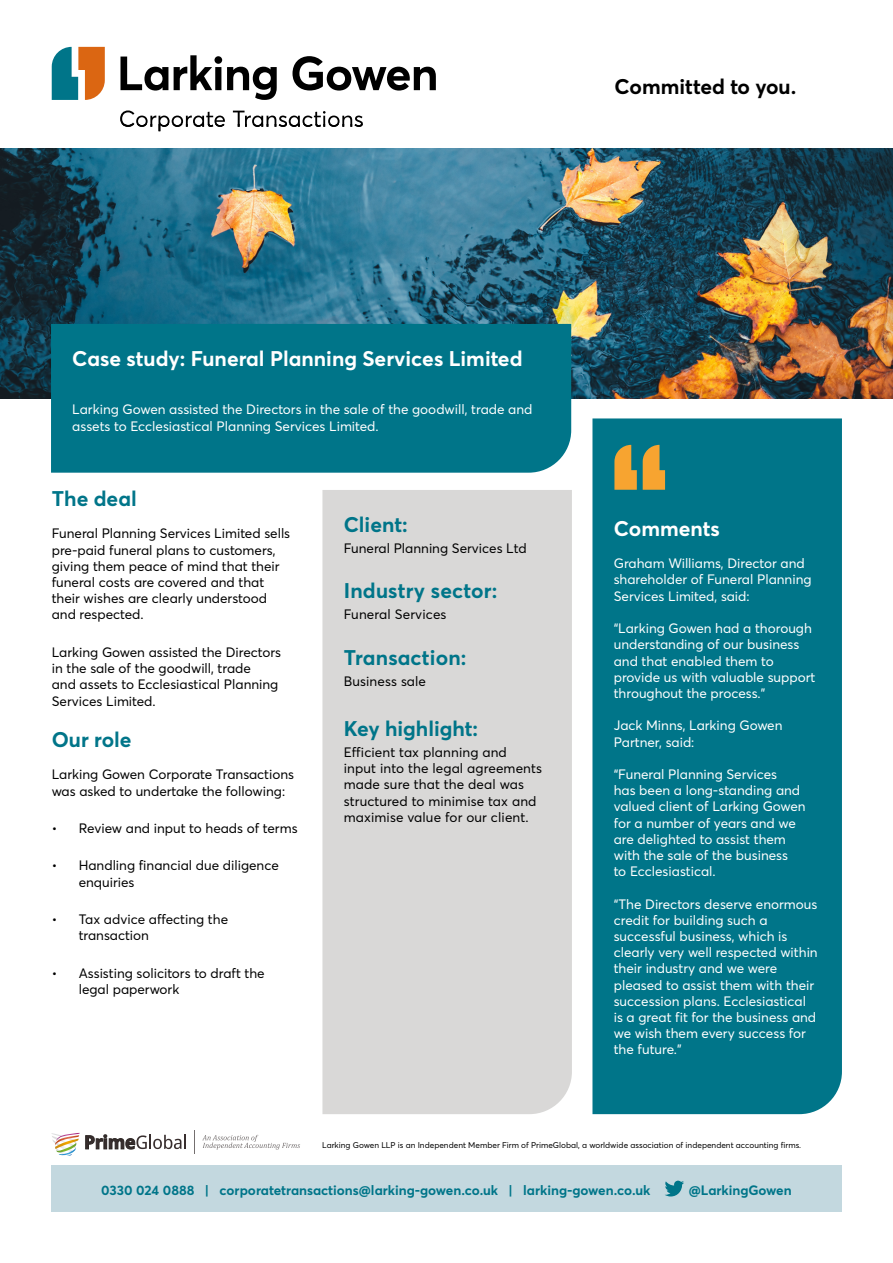
<style>
.page{position:relative;width:893px;height:1263px;background:#fff}
.page>*{position:absolute;margin:0;border:0;box-sizing:border-box;transform-origin:0 0}
.t1{font:700 21px "Averta";color:#007589}
.t2{font:700 21px "Averta";color:#fff}
.t3{font:700 21px "Averta";color:#000}
.t4{font:13.5px/16.2px "Averta";color:#fff}
.t5{font:13.5px/16.2px "Averta";color:#000}
.t6{font:700 13.5px "Averta";color:#007589}
.t7{font:8.25px "Averta";color:#000}
</style>
<div class="page">
<img style="left:0;top:149px;width:893px;height:249px">
<div style="left:51px;top:324px;width:520px;height:149px;background:#007589"></div>
<div style="left:322px;top:490px;width:250px;height:624px;background:#d9d8d7"></div>
<svg style="left:120px;top:57px;width:48px;height:34px"></svg>
<svg style="left:174px;top:55px;width:103px;height:45px"></svg>
<svg style="left:292px;top:56px;width:144px;height:35px"></svg>
<svg style="left:52px;top:47px;width:53px;height:53px"></svg>
<svg style="left:120px;top:110px;width:105px;height:21px"></svg>
<svg style="left:233px;top:111px;width:130px;height:16px"></svg>
<div style="left:51px;top:1165px;width:791px;height:47px;background:#c3d8df"></div>
<svg style="left:665px;top:1181px;width:19px;height:15px"></svg>
<div style="left:592px;top:418px;width:250px;height:696px;background:#007589"></div>
<svg style="left:614px;top:445px;width:23px;height:45px"></svg>
<svg style="left:643px;top:445px;width:22px;height:45px"></svg>
<svg style="left:51px;top:1133px;width:29px;height:23px"></svg>
<svg style="left:86px;top:1135px;width:100px;height:14px"></svg>
<svg style="left:202px;top:1135px;width:98px;height:15px"></svg>
<svg style="left:194px;top:1130px;width:1px;height:24px"></svg>
<h1 class="t3" style="left:614px;top:72px;width:183px">Committed to you.</h1>
<h1 class="t2" style="left:72px;top:343px;width:452px">Case study: Funeral Planning Services Limited</h1>
<p class="t4" style="left:72px;top:401px;width:462px">Larking Gowen assisted the Directors in the sale of the goodwill, trade and assets to Ecclesiastical Planning Services Limited.</p>
<h1 class="t1" style="left:52px;top:484px;width:87px">The deal</h1>
<p class="t5" style="left:52px;top:525px;width:240px">Funeral Planning Services Limited sells pre-paid funeral plans to customers, giving them peace of mind that their funeral costs are covered and that their wishes are clearly understood and respected.</p>
<p class="t5" style="left:52px;top:643px;width:231px">Larking Gowen assisted the Directors in the sale of the goodwill, trade<br>and assets to Ecclesiastical Planning<br>Services Limited.</p>
<h1 class="t1" style="left:52px;top:725px;width:81px">Our role</h1>
<p class="t5" style="left:52px;top:766px;width:244px">Larking Gowen Corporate Transactions was asked to undertake the following:</p>
<p class="t5" style="left:52px;top:820px;width:247px">• Review and input to heads of terms</p>
<p class="t5" style="left:79px;top:857px;width:202px;text-indent:-27px">• Handling financial due diligence enquiries</p>
<p class="t5" style="left:79px;top:911px;width:151px;text-indent:-27px">• Tax advice affecting the transaction</p>
<p class="t5" style="left:79px;top:964px;width:187px;text-indent:-27px">• Assisting solicitors to draft the legal paperwork</p>
<h1 class="t1" style="left:344px;top:509px;width:66px">Client:</h1>
<p class="t5" style="left:344px;top:539px;width:184px">Funeral Planning Services Ltd</p>
<h1 class="t1" style="left:344px;top:576px;width:155px">Industry sector:</h1>
<p class="t5" style="left:344px;top:606px;width:104px">Funeral Services</p>
<h1 class="t1" style="left:344px;top:643px;width:124px">Transaction:</h1>
<p class="t5" style="left:344px;top:673px;width:84px">Business sale</p>
<h1 class="t1" style="left:344px;top:714px;width:136px">Key highlight:</h1>
<p class="t5" style="left:344px;top:744px;width:200px">Efficient tax planning and input into the legal agreements made sure that the deal was structured to minimise tax and maximise value for our client.</p>
<h1 class="t2" style="left:614px;top:514px;width:108px">Comments</h1>
<p class="t4" style="left:614px;top:555px;width:199px">Graham Williams, Director and shareholder of Funeral Planning<br>Services Limited, said:</p>
<p class="t4" style="left:614px;top:620px;width:203px">“Larking Gowen had a thorough understanding of our business and that enabled them to provide us with valuable support throughout the process.”</p>
<p class="t4" style="left:614px;top:717px;width:170px">Jack Minns, Larking Gowen<br>Partner, said:</p>
<p class="t4" style="left:614px;top:765px;width:193px">“Funeral Planning Services<br>has been a long-standing and valued client of Larking Gowen for a number of years and we are delighted to assist them with the sale of the business<br>to Ecclesiastical.</p>
<p class="t4" style="left:614px;top:895px;width:205px">“The Directors deserve enormous credit for building such a successful business, which is clearly very well respected within their industry and we were pleased to assist them with their succession plans. Ecclesiastical is a great fit for the business and we wish them every success for the future.”</p>
<p class="t7" style="left:322px;top:1139px;width:481px">Larking Gowen LLP is an Independent Member Firm of PrimeGlobal, a worldwide association of independent accounting firms.</p>
<p class="t6" style="left:147px;top:1179px;width:459px">0330 024 0888 | enquiry@larking-gowen.co.uk | larking-gowen.co.uk</p>
<p class="t6" style="left:643px;top:1179px;width:105px">@LarkingGowen</p>
<p class="t6" style="left:101px;top:1181px;width:551px">0330 024 0888 | corporatetransactions@larking-gowen.co.uk | larking-gowen.co.uk</p>
<p class="t6" style="left:689px;top:1181px;width:105px">@LarkingGowen</p>
</div>
